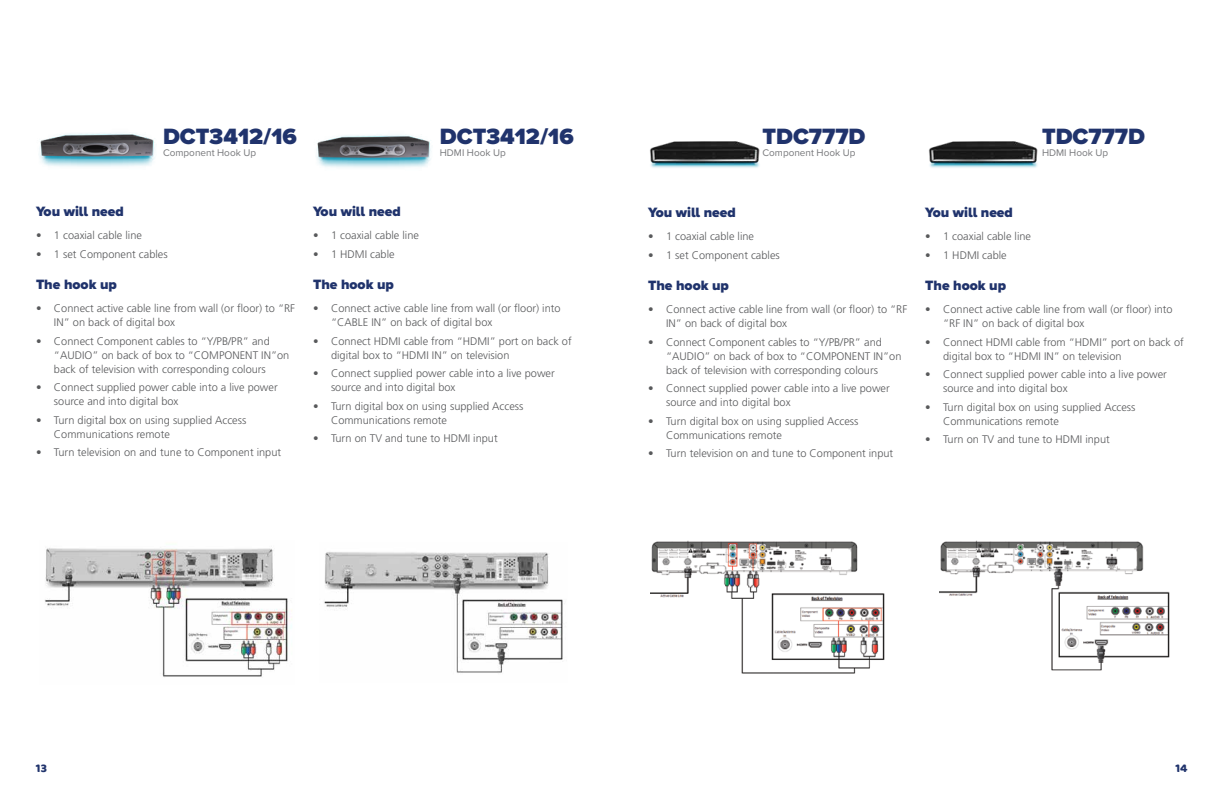
<style>
.page{position:relative;width:1224px;height:792px;background:#fff}
.page>*{position:absolute;margin:0;border:0;box-sizing:border-box;transform-origin:0 0}
.t1{font:900 22.9px "Proxima Nova A";color:#20336c}
.t2{font:900 14px "Proxima Nova A";color:#20336c}
.t3{font:12px "Baloo";color:#20336c}
.t4{font:300 11px/14px "Frutiger LT Std";color:#58595b}
.t5{font:10px "Proxima Nova A";color:#77787b}
</style>
<div class="page">
<img style="left:39px;top:133px;width:116px;height:34px">
<img style="left:44px;top:548px;width:248px;height:129px">
<img style="left:316px;top:134px;width:115px;height:34px">
<img style="left:324px;top:552px;width:239px;height:121px">
<img style="left:650px;top:141px;width:110px;height:27px">
<img style="left:650px;top:540px;width:235px;height:134px">
<img style="left:929px;top:141px;width:109px;height:27px">
<img style="left:940px;top:540px;width:230px;height:131px">
<h1 class="t1" style="left:163px;top:119px;width:135px">DCT3412/16</h1>
<p class="t5" style="left:163px;top:145px;width:95px">Component Hook Up</p>
<h1 class="t1" style="left:440px;top:119px;width:135px">DCT3412/16</h1>
<p class="t5" style="left:440px;top:145px;width:68px">HDMI Hook Up</p>
<p class="t2" style="left:36px;top:201px;width:89px">You will need</p>
<p class="t4" style="left:36px;top:228px;width:107px">• 1 coaxial cable line</p>
<p class="t4" style="left:36px;top:247px;width:133px">• 1 set Component cables</p>
<p class="t2" style="left:36px;top:274px;width:82px">The hook up</p>
<p class="t4" style="left:54px;top:301px;width:243px;text-indent:-18px">• Connect active cable line from wall (or floor) to “RF<br>IN” on back of digital box</p>
<p class="t4" style="left:54px;top:334px;width:237px;text-indent:-18px">• Connect Component cables to “Y/PB/PR” and “AUDIO” on back of box to “COMPONENT IN”on back of television with corresponding colours</p>
<p class="t4" style="left:54px;top:380px;width:225px;text-indent:-18px">• Connect supplied power cable into a live power source and into digital box</p>
<p class="t4" style="left:54px;top:413px;width:194px;text-indent:-18px">• Turn digital box on using supplied Access<br>Communications remote</p>
<p class="t4" style="left:36px;top:445px;width:247px">• Turn television on and tune to Component input</p>
<p class="t2" style="left:313px;top:201px;width:89px">You will need</p>
<p class="t4" style="left:313px;top:228px;width:107px">• 1 coaxial cable line</p>
<p class="t4" style="left:313px;top:247px;width:83px">• 1 HDMI cable</p>
<p class="t2" style="left:313px;top:274px;width:82px">The hook up</p>
<p class="t4" style="left:331px;top:301px;width:231px;text-indent:-18px">• Connect active cable line from wall (or floor) into “CABLE IN” on back of digital box</p>
<p class="t4" style="left:331px;top:334px;width:242px;text-indent:-18px">• Connect HDMI cable from “HDMI” port on back of digital box to “HDMI IN” on television</p>
<p class="t4" style="left:331px;top:366px;width:225px;text-indent:-18px">• Connect supplied power cable into a live power source and into digital box</p>
<p class="t4" style="left:331px;top:399px;width:194px;text-indent:-18px">• Turn digital box on using supplied Access<br>Communications remote</p>
<p class="t4" style="left:313px;top:431px;width:186px">• Turn on TV and tune to HDMI input</p>
<h1 class="t1" style="left:762px;top:119px;width:105px">TDC777D</h1>
<p class="t5" style="left:762px;top:145px;width:95px">Component Hook Up</p>
<h1 class="t1" style="left:1042px;top:119px;width:105px">TDC777D</h1>
<p class="t5" style="left:1042px;top:145px;width:68px">HDMI Hook Up</p>
<p class="t2" style="left:648px;top:202px;width:89px">You will need</p>
<p class="t4" style="left:648px;top:229px;width:107px">• 1 coaxial cable line</p>
<p class="t4" style="left:648px;top:248px;width:133px">• 1 set Component cables</p>
<p class="t2" style="left:648px;top:275px;width:82px">The hook up</p>
<p class="t4" style="left:666px;top:302px;width:243px;text-indent:-18px">• Connect active cable line from wall (or floor) to “RF<br>IN” on back of digital box</p>
<p class="t4" style="left:666px;top:335px;width:237px;text-indent:-18px">• Connect Component cables to “Y/PB/PR” and “AUDIO” on back of box to “COMPONENT IN”on back of television with corresponding colours</p>
<p class="t4" style="left:666px;top:381px;width:225px;text-indent:-18px">• Connect supplied power cable into a live power source and into digital box</p>
<p class="t4" style="left:666px;top:414px;width:194px;text-indent:-18px">• Turn digital box on using supplied Access<br>Communications remote</p>
<p class="t4" style="left:648px;top:446px;width:247px">• Turn television on and tune to Component input</p>
<p class="t2" style="left:925px;top:202px;width:89px">You will need</p>
<p class="t4" style="left:925px;top:229px;width:107px">• 1 coaxial cable line</p>
<p class="t4" style="left:925px;top:248px;width:83px">• 1 HDMI cable</p>
<p class="t2" style="left:925px;top:275px;width:82px">The hook up</p>
<p class="t4" style="left:943px;top:302px;width:231px;text-indent:-18px">• Connect active cable line from wall (or floor) into “RF IN” on back of digital box</p>
<p class="t4" style="left:943px;top:335px;width:242px;text-indent:-18px">• Connect HDMI cable from “HDMI” port on back of digital box to “HDMI IN” on television</p>
<p class="t4" style="left:943px;top:367px;width:225px;text-indent:-18px">• Connect supplied power cable into a live power source and into digital box</p>
<p class="t4" style="left:943px;top:400px;width:194px;text-indent:-18px">• Turn digital box on using supplied Access<br>Communications remote</p>
<p class="t4" style="left:925px;top:432px;width:186px">• Turn on TV and tune to HDMI input</p>
<p class="t3" style="left:36px;top:761px;width:12px">13</p>
<p class="t3" style="left:1176px;top:761px;width:14px">14</p>
</div>
